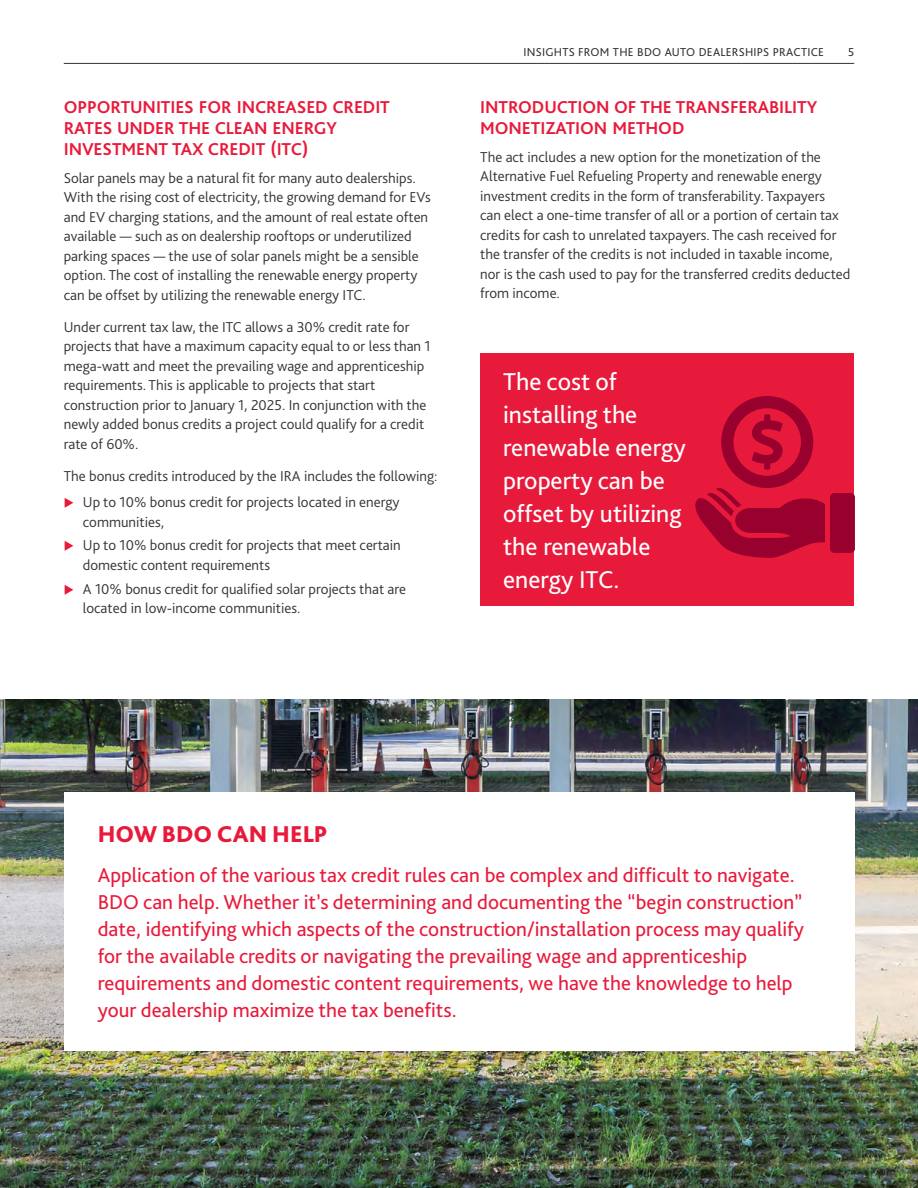
<style>
.page{position:relative;width:918px;height:1188px;background:#fff}
.page>*{position:absolute;margin:0;border:0;box-sizing:border-box;transform-origin:0 0}
.Callout{font:25.5px/33px "Bliss Pro";color:#fff}
.Section_head{font:800 24px "Bliss Pro";letter-spacing:.005em;color:#e81a3b}
.Introduction{font:21px/27px "Bliss Pro";color:#e81a3b}
.Subhead_1{font:700 18px/21px "Bliss Pro";letter-spacing:-.005em;color:#e81a3b}
.Body_copy{font:300 15px/19.5px "Bliss Pro";color:#333}
.Body_less_space{font:300 15px "Bliss Pro";color:#333}
.t1{font:12px "Bliss Pro";letter-spacing:.02em;color:#333}
</style>
<div class="page">
<div style="left:480px;top:353px;width:374px;height:252px;background:#e81a3b"></div>
<img style="left:0;top:700px;width:918px;height:488px">
<div style="left:64px;top:792px;width:790px;height:259px;background:#fff"></div>
<div style="left:830px;top:493px;width:25px;height:60px;background:#98002e;border-radius:4px"></div>
<svg style="left:695px;top:396px;width:130px;height:162px"></svg>
<hr style="left:64px;top:63px;width:790px;height:1px;background:#333">
<p class="Subhead_1" style="left:64px;top:96px;width:328px">OPPORTUNITIES FOR INCREASED CREDIT<br>RATES UNDER THE CLEAN ENERGY<br>INVESTMENT TAX CREDIT (ITC)</p>
<p class="Body_copy" style="left:64px;top:168px;width:368px">Solar panels may be a natural fit for many auto dealerships.<br>With the rising cost of electricity, the growing demand for EVs and EV charging stations, and the amount of real estate often available — such as on dealership rooftops or underutilized parking spaces — the use of solar panels might be a sensible option. The cost of installing the renewable energy property can be offset by utilizing the renewable energy ITC.</p>
<p class="Body_copy" style="left:64px;top:317px;width:368px">Under current tax law, the ITC allows a 30% credit rate for projects that have a maximum capacity equal to or less than 1 mega-watt and meet the prevailing wage and apprenticeship requirements. This is applicable to projects that start construction prior to January 1, 2025. In conjunction with the newly added bonus credits a project could qualify for a credit rate of 60%.</p>
<p class="Body_less_space" style="left:64px;top:467px;width:375px">The bonus credits introduced by the IRA includes the following:</p>
<p class="Body_copy" style="left:83px;top:492px;width:318px">Up to 10% bonus credit for projects located in energy communities,</p>
<p class="Body_copy" style="left:83px;top:535px;width:319px">Up to 10% bonus credit for projects that meet certain domestic content requirements</p>
<p class="Body_copy" style="left:83px;top:578px;width:325px">A 10% bonus credit for qualified solar projects that are located in low-income communities.</p>
<p class="t1" style="left:524px;top:44px;width:302px">INSIGHTS FROM THE BDO AUTO DEALERSHIPS PRACTICE</p>
<p class="t1" style="left:848px;top:44px;width:8px">5</p>
<p class="Subhead_1" style="left:480px;top:96px;width:338px">INTRODUCTION OF THE TRANSFERABILITY<br>MONETIZATION METHOD</p>
<p class="Body_copy" style="left:480px;top:147px;width:372px">The act includes a new option for the monetization of the Alternative Fuel Refueling Property and renewable energy investment credits in the form of transferability. Taxpayers<br>can elect a one-time transfer of all or a portion of certain tax credits for cash to unrelated taxpayers. The cash received for the transfer of the credits is not included in taxable income, nor is the cash used to pay for the transferred credits deducted from income.</p>
<p class="Callout" style="left:503px;top:364px;width:184px">The cost of installing the renewable energy property can be offset by utilizing the renewable energy ITC.</p>
<p class="Section_head" style="left:98px;top:819px;width:231px">HOW BDO CAN HELP</p>
<p class="Introduction" style="left:98px;top:861px;width:708px">Application of the various tax credit rules can be complex and difficult to navigate.<br>BDO can help. Whether it’s determining and documenting the “begin construction” date, identifying which aspects of the construction/installation process may qualify for the available credits or navigating the prevailing wage and apprenticeship requirements and domestic content requirements, we have the knowledge to help your dealership maximize the tax benefits.</p>
</div>
